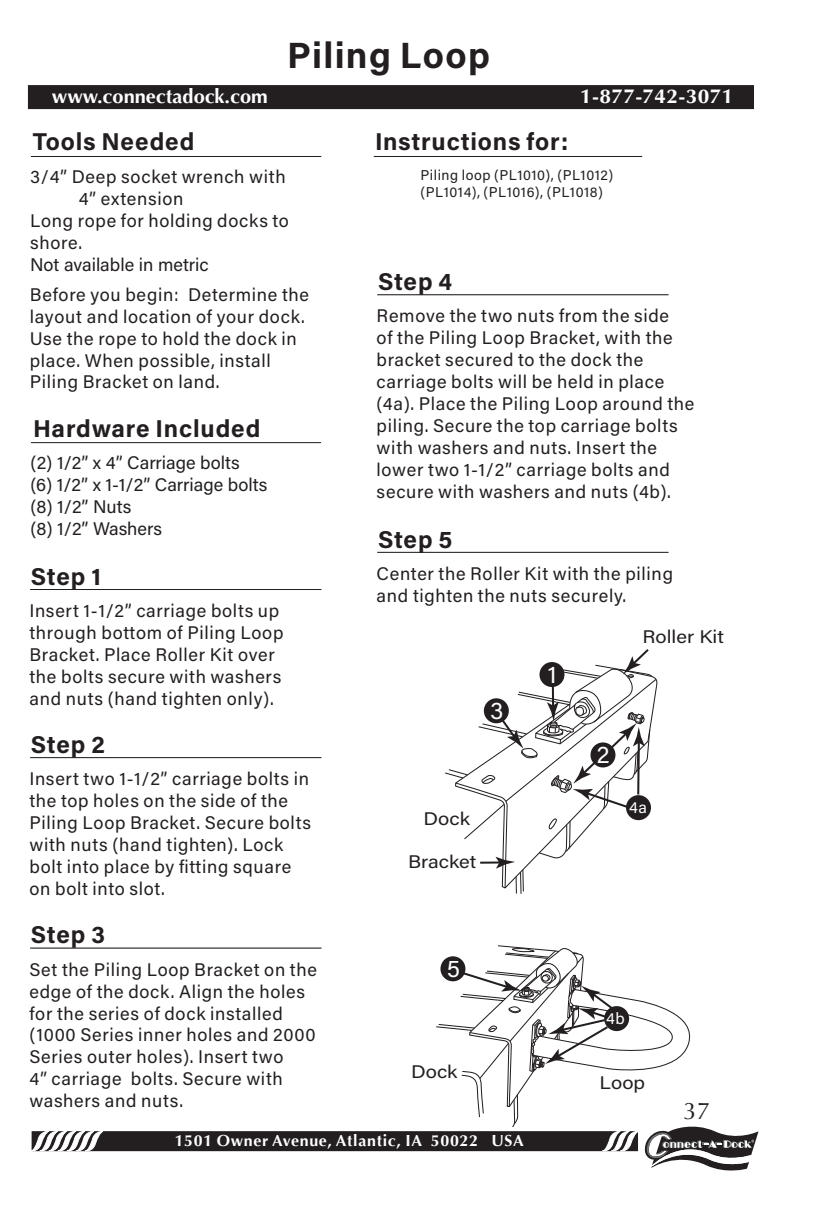
<style>
.page{position:relative;width:821px;height:1217px;background:#fff}
.page>*{position:absolute;margin:0;border:0;box-sizing:border-box;transform-origin:0 0}
.t1{font:700 36.6px "Acumin Pro";letter-spacing:.035em;color:#231f20}
.t2{font:700 24.4px "Acumin Pro";letter-spacing:.03em;color:#231f20}
.t3{font:24.4px "Acumin Pro";color:#fff}
.t4{font:24px "Optima";color:#231f20}
.t5{font:700 20px "Optima";color:#fff}
.t6{font:700 20px "Optima";color:#fff;scale:1.05 1}
.t7{font:18.2px/22px "Acumin Pro";letter-spacing:.04em;color:#231f20}
.t8{font:18.2px/22px "Acumin Pro";color:#231f20}
.t9{font:18.2px "Acumin Pro";letter-spacing:.04em;color:#231f20;scale:1.11 1}
.t10{font:16.2px "Acumin Pro";color:#fff}
.t11{font:700 16px "Optima";letter-spacing:.04em;color:#fff}
.t12{font:14.2px/17px "Acumin Pro";letter-spacing:.04em;color:#231f20}
</style>
<div class="page">
<div style="left:28px;top:85px;width:726px;height:24px;background:#231f20"></div>
<div style="left:32px;top:1131px;width:606px;height:20px;background:#231f20"></div>
<svg style="left:31px;top:1131px;width:72px;height:21px"></svg>
<hr style="left:30px;top:589px;width:291px;height:1px;background:#231f20">
<hr style="left:30px;top:757px;width:291px;height:1px;background:#231f20">
<hr style="left:30px;top:947px;width:291px;height:1px;background:#231f20">
<hr style="left:377px;top:552px;width:291px;height:1px;background:#231f20">
<hr style="left:377px;top:294px;width:291px;height:1px;background:#231f20">
<hr style="left:374px;top:156px;width:268px;height:1px;background:#231f20">
<hr style="left:31px;top:156px;width:290px;height:1px;background:#231f20">
<hr style="left:31px;top:442px;width:290px;height:1px;background:#231f20">
<svg style="left:445px;top:649px;width:212px;height:244px"></svg>
<div style="left:626px;top:795px;width:25px;height:25px;background:#231f20;border-radius:50%"></div>
<svg style="left:435px;top:945px;width:323px;height:226px"></svg>
<div style="left:440px;top:956px;width:25px;height:25px;background:#231f20;border-radius:50%"></div>
<div style="left:604px;top:1006px;width:25px;height:25px;background:#231f20;border-radius:50%"></div>
<p class="t1" style="left:287px;top:30px;width:204px">Piling Loop</p>
<p class="t5" style="left:52px;top:85px;width:217px">www.connectadock.com</p>
<p class="t6" style="left:580px;top:85px;width:147px">1-877-742-3071</p>
<p class="t2" style="left:33px;top:125px;width:163px">Tools Needed</p>
<p class="t7" style="left:30px;top:165px;width:257px">3/4” Deep socket wrench with</p>
<p class="t7" style="left:79px;top:187px;width:106px">4” extension</p>
<p class="t7" style="left:30px;top:209px;width:260px">Long rope for holding docks to</p>
<p class="t7" style="left:30px;top:231px;width:53px">shore.</p>
<p class="t8" style="left:30px;top:253px;width:180px">Not available in metric</p>
<p class="t7" style="left:30px;top:283px;width:281px">Before you begin: Determine the layout and location of your dock.<br>Use the rope to hold the dock in place. When possible, install<br>Piling Bracket on land.</p>
<p class="t2" style="left:33px;top:411px;width:229px">Hardware Included</p>
<p class="t8" style="left:31px;top:451px;width:238px">(2) 1/2” x 4” Carriage bolts<br>(6) 1/2” x 1-1/2” Carriage bolts (8) 1/2” Nuts<br>(8) 1/2” Washers</p>
<p class="t2" style="left:31px;top:559px;width:72px">Step 1</p>
<p class="t7" style="left:30px;top:599px;width:255px">Insert 1-1/2” carriage bolts up through bottom of Piling Loop<br>Bracket. Place Roller Kit over the bolts secure with washers and nuts (hand tighten only).</p>
<p class="t2" style="left:31px;top:727px;width:75px">Step 2</p>
<p class="t7" style="left:30px;top:767px;width:283px">Insert two 1-1/2” carriage bolts in the top holes on the side of the<br>Piling Loop Bracket. Secure bolts with nuts (hand tighten). Lock bolt into place by fitting square on bolt into slot.</p>
<p class="t2" style="left:31px;top:917px;width:75px">Step 3</p>
<p class="t7" style="left:30px;top:957px;width:289px">Set the Piling Loop Bracket on the edge of the dock. Align the holes for the series of dock installed (1000 Series inner holes and 2000<br>Series outer holes). Insert two<br>4” carriage bolts. Secure with washers and nuts.</p>
<p class="t2" style="left:375px;top:125px;width:195px">Instructions for:</p>
<p class="t12" style="left:420px;top:166px;width:194px">Piling loop (PL1010), (PL1012) (PL1014), (PL1016), (PL1018)</p>
<p class="t2" style="left:378px;top:264px;width:76px">Step 4</p>
<p class="t7" style="left:377px;top:304px;width:319px">Remove the two nuts from the side<br>of the Piling Loop Bracket, with the bracket secured to the dock the carriage bolts will be held in place (4a). Place the Piling Loop around the piling. Secure the top carriage bolts with washers and nuts. Insert the lower two 1-1/2” carriage bolts and secure with washers and nuts (4b).</p>
<p class="t2" style="left:378px;top:522px;width:76px">Step 5</p>
<p class="t7" style="left:377px;top:562px;width:298px">Center the Roller Kit with the piling and tighten the nuts securely.</p>
<p class="t3" style="left:490px;top:693px;width:15px">3</p>
<p class="t9" style="left:423px;top:806px;width:43px">Dock</p>
<p class="t9" style="left:408px;top:848px;width:63px">Bracket</p>
<p class="t3" style="left:447px;top:951px;width:15px">5</p>
<p class="t9" style="left:411px;top:1059px;width:43px">Dock</p>
<p class="t3" style="left:548px;top:657px;width:10px">1</p>
<p class="t9" style="left:642px;top:624px;width:75px">Roller Kit</p>
<p class="t3" style="left:597px;top:737px;width:14px">2</p>
<p class="t10" style="left:629px;top:796px;width:19px">4a</p>
<p class="t10" style="left:606px;top:1007px;width:20px">4b</p>
<p class="t9" style="left:600px;top:1070px;width:43px">Loop</p>
<h3 class="t4" style="left:683px;top:1096px;width:28px">37</h3>
<p class="t11" style="left:175px;top:1131px;width:351px">1501 Owner Avenue, Atlantic, IA 50022 USA</p>
</div>
